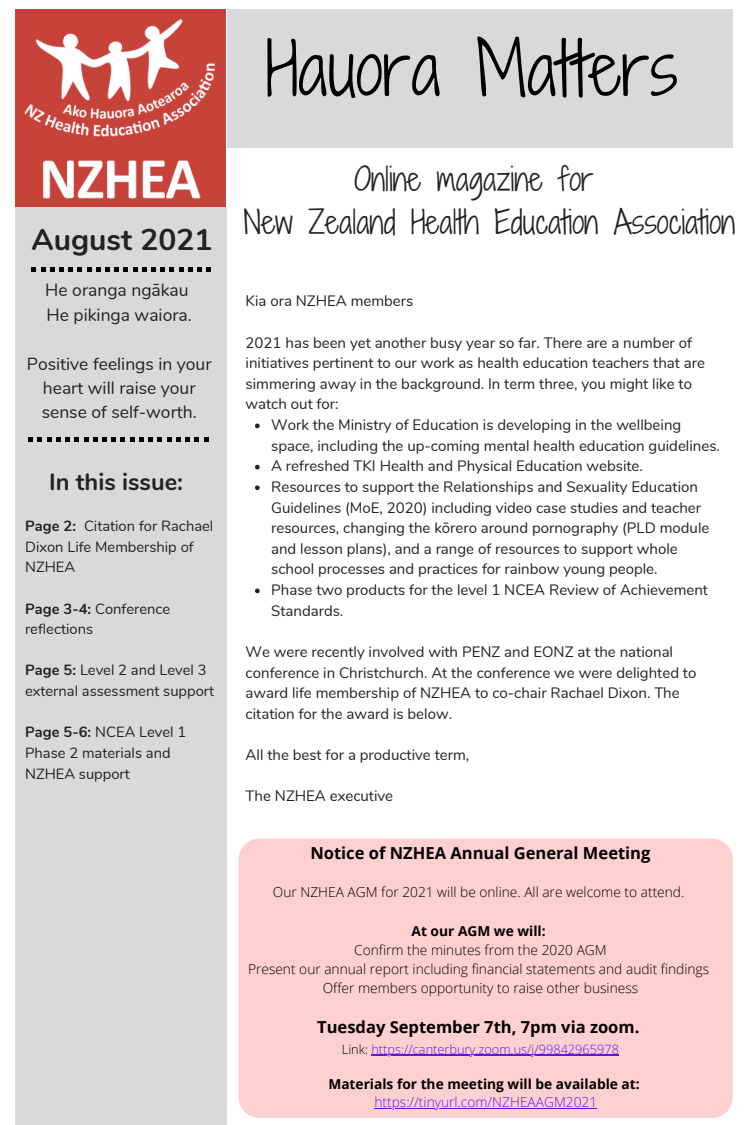
<style>
.page{position:relative;width:750px;height:1125px;background:#fff}
.page>*{position:absolute;margin:0;border:0;box-sizing:border-box;transform-origin:0 0}
.t1{font:70px "Shadows Into Light Two";color:#000}
.t2{font:31px "Shadows Into Light Two";color:#222}
.t3{font:700 30px "Nunito";color:#222}
.t4{font:700 23.62px "Nunito";color:#222}
.t5{font:17.5px/24.4px "Nunito";color:#222;text-align:center}
.t6{font:700 16.5px "Open Sans";color:#000}
.t7{font:15px/20.6px "Nunito";color:#222}
.t8{font:14.75px/20.6px "Nunito";color:#222}
.t9{font:300 13.75px "Open Sans";color:#000}
.t10{font:700 13.75px "Open Sans";color:#000}
.t11{font:300 13.75px "Open Sans";color:#5e17eb}
.t12{font:300 12.75px "Open Sans";color:#5e17eb}
.s1{font-weight:700}
.s2{color:#000}
</style>
<div class="page">
<img style="left:15px;top:9px;width:211px;height:198px">
<div style="left:15px;top:207px;width:212px;height:918px;background:#d9d9d9"></div>
<div style="left:228px;top:10px;width:505px;height:138px;background:#d9d9d9"></div>
<svg style="left:32px;top:268px;width:179px;height:4px"></svg>
<svg style="left:28px;top:437px;width:180px;height:4px"></svg>
<div style="left:239px;top:839px;width:494px;height:279px;background:#ffd0d0;border-radius:21px"></div>
<svg style="left:255px;top:424px;width:5px;height:4px"></svg>
<svg style="left:255px;top:465px;width:5px;height:4px"></svg>
<svg style="left:255px;top:485px;width:5px;height:5px"></svg>
<svg style="left:255px;top:589px;width:5px;height:4px"></svg>
<hr style="left:371px;top:1055px;width:248px;height:1px;background:#5e17eb">
<hr style="left:374px;top:1108px;width:223px;height:1px;background:#5e17eb">
<p class="t3" style="left:32px;top:219px;width:182px">August 2021</p>
<p class="t5" style="left:45px;top:278px;width:145px">He oranga ngākau</p>
<p class="t5" style="left:47px;top:303px;width:147px">He pikinga waiora.</p>
<p class="t5" style="left:27px;top:352px;width:186px">Positive feelings in your heart will raise your sense of self-worth.</p>
<p class="t4" style="left:49px;top:466px;width:135px">In this issue:</p>
<p class="t8" style="left:25px;top:516px;width:190px"><span class="s1">Page 2:</span> Citation for Rachael<br>Dixon Life Membership of<br>NZHEA</p>
<p class="t8" style="left:25px;top:598px;width:147px"><span class="s1">Page 3-4:</span> Conference reflections</p>
<p class="t8" style="left:25px;top:660px;width:191px"><span class="s1">Page 5:</span> Level 2 and Level 3 external assessment support</p>
<p class="t8" style="left:25px;top:722px;width:163px"><span class="s1">Page 5-6:</span> NCEA Level 1<br>Phase 2 materials and<br>NZHEA support</p>
<p class="t1" style="left:266px;top:18px;width:413px">Hauora Matters</p>
<p class="t2" style="left:354px;top:156px;width:241px">Online magazine for</p>
<p class="t2" style="left:243px;top:199px;width:494px">New Zealand Health Education Association</p>
<p class="t7" style="left:246px;top:291px;width:169px">Kia ora NZHEA members</p>
<p class="t7" style="left:246px;top:332px;width:461px">2021 has been yet another busy year so far. There are a number of initiatives pertinent to our work as health education teachers that are simmering away in the background. In term three, you might like to watch out for:</p>
<p class="t7" style="left:271px;top:415px;width:450px">Work the Ministry of Education is developing in the wellbeing space, including the up-coming mental health education guidelines.</p>
<p class="t7" style="left:271px;top:456px;width:373px">A refreshed TKI Health and Physical Education website.</p>
<p class="t7" style="left:271px;top:477px;width:440px">Resources to support the Relationships and Sexuality Education Guidelines (MoE, 2020) including video case studies and teacher resources, changing the kōrero around pornography (PLD module and lesson plans), and a range of resources to support whole school processes and practices for rainbow young people.</p>
<p class="t7" style="left:271px;top:580px;width:438px">Phase two products for the level 1 NCEA Review of Achievement<br>Standards.</p>
<p class="t7" style="left:246px;top:642px;width:452px">We were recently involved with PENZ and EONZ at the national conference in Christchurch. At the conference we were delighted to award life membership of NZHEA to co-chair Rachael Dixon. The citation for the award is below.</p>
<p class="t7" style="left:246px;top:745px;width:225px">All the best for a productive term,</p>
<p class="t7" style="left:246px;top:786px;width:149px">The NZHEA executive</p>
<p class="t6" style="left:310px;top:842px;width:342px">Notice of NZHEA Annual General Meeting</p>
<p class="t9" style="left:273px;top:883px;width:413px">Our NZHEA AGM for 2021 will be online. All are welcome to attend.</p>
<p class="t10" style="left:412px;top:921px;width:136px">At our AGM we will:</p>
<p class="t9" style="left:354px;top:940px;width:254px">Confirm the minutes from the 2020 AGM</p>
<p class="t9" style="left:248px;top:959px;width:463px">Present our annual report including financial statements and audit findings</p>
<p class="t9" style="left:323px;top:978px;width:317px">Offer members opportunity to raise other business</p>
<p class="t6" style="left:317px;top:1015px;width:324px">Tuesday September 7th, 7pm via zoom.</p>
<p class="t12" style="left:342px;top:1041px;width:279px"><span class="s2">Link:</span> https://canterbury.zoom.us/j/99842965978</p>
<p class="t10" style="left:328px;top:1074px;width:313px">Materials for the meeting will be available at:</p>
<p class="t11" style="left:374px;top:1093px;width:224px">https://tinyurl.com/NZHEAAGM2021</p>
</div>
